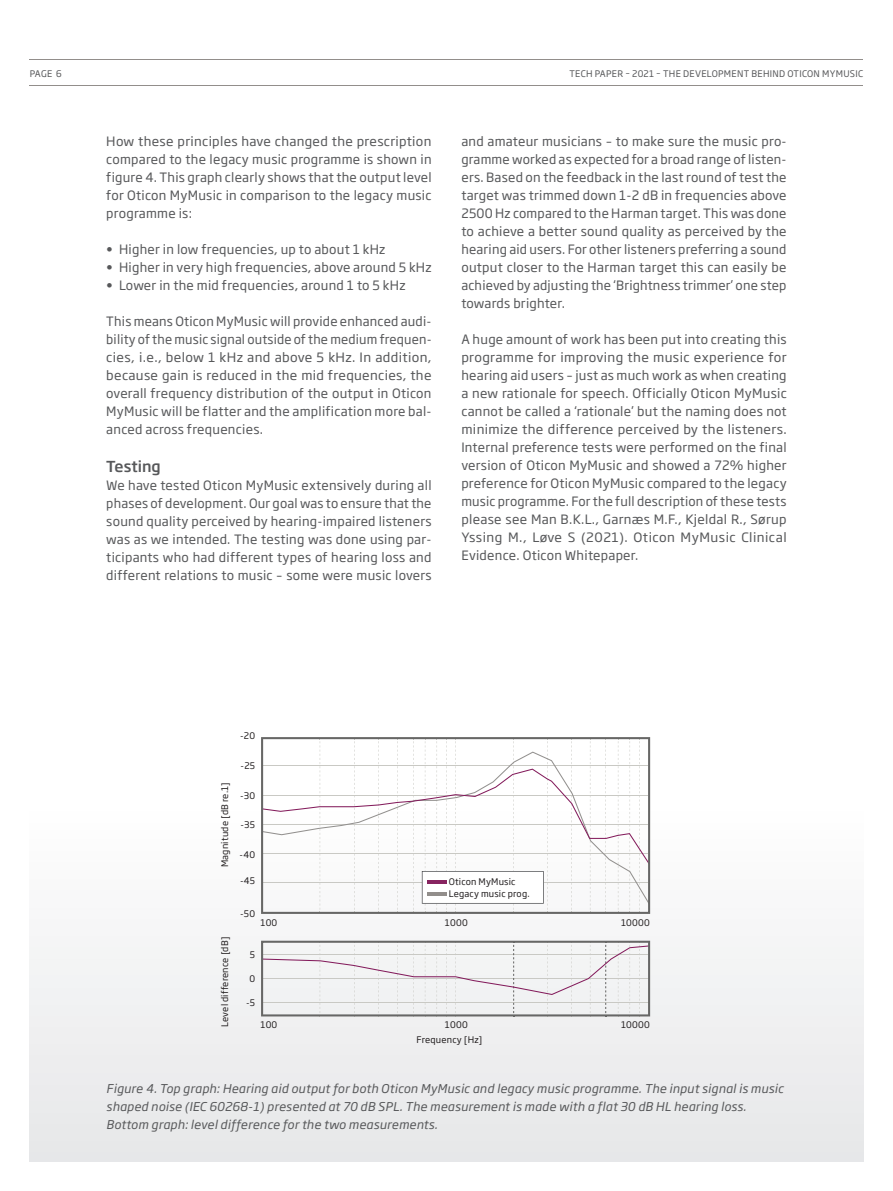
<style>
.page{position:relative;width:893px;height:1191px;background:#fff}
.page>*{position:absolute;margin:0;border:0;box-sizing:border-box;transform-origin:0 0}
.t1{font:500 15px "Soho Gothic Pro";color:#57585a}
.t2{font:12.75px/18px "Soho Gothic Pro";letter-spacing:.02em;color:#57585a;text-align:justify}
.t3{font:italic 12px/18px "Soho Gothic Pro";letter-spacing:.02em;color:#57585a}
.t4{font:9px/12px "Soho Gothic Pro";letter-spacing:.02em;color:#231f20}
.t5{font:9px "Soho Gothic Pro";letter-spacing:.035em;color:#57585a}
</style>
<div class="page">
<div style="left:30px;top:804px;width:833px;height:357px;background:linear-gradient(to bottom,#fefefe,#e6e7e8)"></div>
<hr style="left:30px;top:85px;width:833px;height:1px;background:#928e8b">
<hr style="left:30px;top:60px;width:833px;height:1px;background:#928e8b">
<svg style="left:261px;top:940px;width:389px;height:76px"></svg>
<svg style="left:262px;top:738px;width:387px;height:175px"></svg>
<p class="t5" style="left:30px;top:66px;width:34px">PAGE 6</p>
<p class="t5" style="left:569px;top:66px;width:295px">TECH PAPER – 2021 – THE DEVELOPMENT BEHIND OTICON MYMUSIC</p>
<p class="t2" style="left:106px;top:132px;width:327px">How these principles have changed the prescription compared to the legacy music programme is shown in figure 4. This graph clearly shows that the output level for Oticon MyMusic in comparison to the legacy music programme is:</p>
<p class="t2" style="left:106px;top:240px;width:281px">• Higher in low frequencies, up to about 1 kHz</p>
<p class="t2" style="left:106px;top:258px;width:327px">• Higher in very high frequencies, above around 5 kHz</p>
<p class="t2" style="left:106px;top:276px;width:301px">• Lower in the mid frequencies, around 1 to 5 kHz</p>
<p class="t2" style="left:106px;top:312px;width:327px">This means Oticon MyMusic will provide enhanced audi&shy;bility of the music signal outside of the medium frequen&shy;cies, i.e., below 1 kHz and above 5 kHz. In addition, because gain is reduced in the mid frequencies, the overall frequency distribution of the output in Oticon MyMusic will be flatter and the amplification more bal&shy;anced across frequencies.</p>
<p class="t1" style="left:106px;top:454px;width:56px">Testing</p>
<p class="t2" style="left:106px;top:475px;width:327px">We have tested Oticon MyMusic extensively during all phases of development. Our goal was to ensure that the sound quality perceived by hearing-impaired listeners was as we intended. The testing was done using par&shy;ticipants who had different types of hearing loss and different relations to music – some were music lovers</p>
<p class="t2" style="left:461px;top:132px;width:327px">and amateur musicians – to make sure the music pro&shy;gramme worked as expected for a broad range of listen&shy;ers. Based on the feedback in the last round of test the target was trimmed down 1-2 dB in frequencies above 2500 Hz compared to the Harman target. This was done to achieve a better sound quality as perceived by the hearing aid users. For other listeners preferring a sound output closer to the Harman target this can easily be achieved by adjusting the ‘Brightness trimmer’ one step towards brighter.</p>
<p class="t2" style="left:461px;top:330px;width:327px">A huge amount of work has been put into creating this programme for improving the music experience for hearing aid users – just as much work as when creating a new rationale for speech. Officially Oticon MyMusic cannot be called a ‘rationale’ but the naming does not minimize the difference perceived by the listeners.<br>Internal preference tests were performed on the final version of Oticon MyMusic and showed a 72% higher preference for Oticon MyMusic compared to the legacy music programme. For the full description of these tests please see Man B.K.L., Garnæs M.F., Kjeldal R., Sørup Yssing M., Løve S (2021). Oticon MyMusic Clinical Evidence. Oticon Whitepaper.</p>
<p class="t4" style="left:218px;top:867px;width:87px;rotate:-90deg">Magnitude [dB re.1]</p>
<p class="t4" style="left:240px;top:729px;width:16px">-20</p>
<p class="t4" style="left:241px;top:759px;width:16px">-25</p>
<p class="t4" style="left:240px;top:788px;width:17px">-30</p>
<p class="t4" style="left:241px;top:818px;width:16px">-35</p>
<p class="t4" style="left:240px;top:847px;width:17px">-40</p>
<p class="t4" style="left:240px;top:874px;width:17px">-45</p>
<p class="t4" style="left:218px;top:1026px;width:91px;rotate:-90deg">Level difference [dB]</p>
<p class="t4" style="left:240px;top:907px;width:16px">-50</p>
<p class="t4" style="left:260px;top:916px;width:18px">100</p>
<p class="t4" style="left:250px;top:948px;width:7px">5</p>
<p class="t4" style="left:249px;top:972px;width:7px">0</p>
<p class="t4" style="left:246px;top:995px;width:11px">-5</p>
<p class="t4" style="left:260px;top:1018px;width:18px">100</p>
<p class="t4" style="left:449px;top:875px;width:82px">Oticon MyMusic<br>Legacy music prog.</p>
<p class="t4" style="left:445px;top:916px;width:24px">1000</p>
<p class="t4" style="left:445px;top:1018px;width:24px">1000</p>
<p class="t4" style="left:621px;top:916px;width:30px">10000</p>
<p class="t4" style="left:621px;top:1018px;width:30px">10000</p>
<p class="t4" style="left:416px;top:1033px;width:68px">Frequency [Hz]</p>
<p class="t3" style="left:106px;top:1078px;width:679px">Figure 4. Top graph: Hearing aid output for both Oticon MyMusic and legacy music programme. The input signal is music shaped noise (IEC 60268-1) presented at 70 dB SPL. The measurement is made with a flat 30 dB HL hearing loss.<br>Bottom graph: level difference for the two measurements.</p>
</div>
